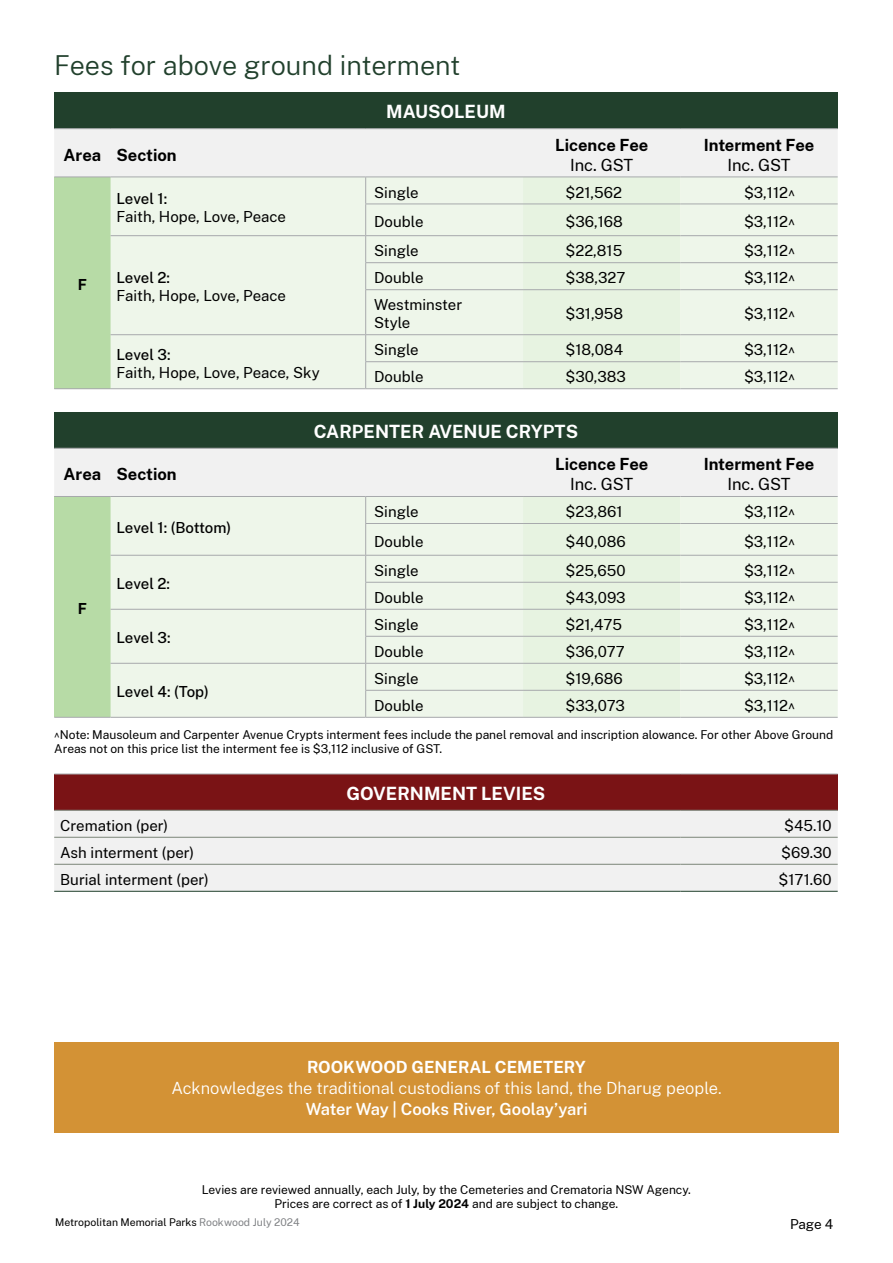
<style>
.page{position:relative;width:893px;height:1263px;background:#fff}
.page>*{position:absolute;margin:0;border:0;box-sizing:border-box;transform-origin:0 0}
.t1{font:300 27px "Public Sans";color:#21402c}
.t2{font:700 18px "Public Sans";color:#fff}
.t3{font:700 16.5px "Public Sans";color:#000}
.t4{font:300 16.5px "Public Sans";color:#fff}
.t5{font:600 16.5px "Public Sans";color:#fff}
.t6{font:16.5px "Public Sans";color:#000}
.t7{font:700 16.5px "Public Sans";color:#fff}
.t8{font:15px/18px "Public Sans";color:#000}
.t9{font:500 15px "Public Sans";letter-spacing:-.01em;color:#000}
.t10{font:700 15px "Public Sans";color:#000}
.t11{font:13.5px "Public Sans";color:#000}
.t12{font:12px/14.4px "Public Sans";color:#000}
.t13{font:10.5px "Public Sans";color:#000}
.s1{font-weight:700}
.s2{color:#808285}
</style>
<div class="page">
<div style="left:54px;top:92px;width:784px;height:37px;background:#21402c"></div>
<hr style="left:54px;top:128px;width:57px;height:1px;background:#a7a9ac">
<hr style="left:111px;top:128px;width:255px;height:1px;background:#a7a9ac">
<hr style="left:366px;top:128px;width:157px;height:1px;background:#a7a9ac">
<hr style="left:523px;top:128px;width:157px;height:1px;background:#a7a9ac">
<hr style="left:680px;top:128px;width:158px;height:1px;background:#a7a9ac">
<svg style="left:54px;top:129px;width:784px;height:260px"></svg>
<div style="left:54px;top:412px;width:784px;height:36px;background:#21402c"></div>
<hr style="left:54px;top:717px;width:57px;height:1px;background:#a7a9ac">
<hr style="left:111px;top:717px;width:255px;height:1px;background:#a7a9ac">
<hr style="left:366px;top:717px;width:157px;height:1px;background:#a7a9ac">
<hr style="left:523px;top:717px;width:157px;height:1px;background:#a7a9ac">
<hr style="left:680px;top:717px;width:158px;height:1px;background:#a7a9ac">
<svg style="left:54px;top:448px;width:784px;height:269px"></svg>
<div style="left:54px;top:774px;width:784px;height:36px;background:#7a1315"></div>
<div style="left:54px;top:811px;width:784px;height:80px;background:#f1f1f1"></div>
<hr style="left:54px;top:891px;width:626px;height:1px;background:#21402c">
<hr style="left:680px;top:891px;width:158px;height:1px;background:#21402c">
<hr style="left:54px;top:774px;width:626px;height:1px;background:#a7a9ac">
<hr style="left:680px;top:774px;width:158px;height:1px;background:#a7a9ac">
<hr style="left:54px;top:810px;width:626px;height:1px;background:#7b8679">
<hr style="left:680px;top:810px;width:158px;height:1px;background:#7b8679">
<hr style="left:54px;top:837px;width:626px;height:1px;background:#7b8679">
<hr style="left:680px;top:837px;width:158px;height:1px;background:#7b8679">
<hr style="left:54px;top:864px;width:626px;height:1px;background:#7b8679">
<hr style="left:680px;top:864px;width:158px;height:1px;background:#7b8679">
<div style="left:54px;top:1043px;width:785px;height:90px;background:#d39235"></div>
<h1 class="t1" style="left:54px;top:47px;width:408px">Fees for above ground interment</h1>
<p class="t2" style="left:386px;top:98px;width:121px">MAUSOLEUM</p>
<p class="t3" style="left:64px;top:142px;width:115px">Area Section</p>
<p class="t3" style="left:555px;top:133px;width:95px">Licence Fee</p>
<p class="t6" style="left:570px;top:153px;width:65px">Inc. GST</p>
<p class="t3" style="left:704px;top:133px;width:112px">Interment Fee</p>
<p class="t6" style="left:727px;top:153px;width:65px">Inc. GST</p>
<p class="t10" style="left:78px;top:273px;width:11px">F</p>
<p class="t9" style="left:117px;top:188px;width:52px">Level 1:</p>
<p class="t8" style="left:117px;top:207px;width:171px">Faith, Hope, Love, Peace</p>
<p class="t9" style="left:117px;top:267px;width:55px">Level 2:</p>
<p class="t8" style="left:117px;top:286px;width:171px">Faith, Hope, Love, Peace</p>
<p class="t9" style="left:117px;top:344px;width:56px">Level 3:</p>
<p class="t8" style="left:117px;top:363px;width:205px">Faith, Hope, Love, Peace, Sky</p>
<p class="t8" style="left:374px;top:182px;width:46px">Single</p>
<p class="t8" style="left:566px;top:182px;width:58px">$21,562</p>
<p class="t8" style="left:744px;top:182px;width:53px">$3,112^</p>
<p class="t8" style="left:374px;top:212px;width:51px">Double</p>
<p class="t8" style="left:566px;top:212px;width:59px">$36,168</p>
<p class="t8" style="left:744px;top:212px;width:53px">$3,112^</p>
<p class="t8" style="left:374px;top:241px;width:46px">Single</p>
<p class="t8" style="left:566px;top:241px;width:58px">$22,815</p>
<p class="t8" style="left:744px;top:241px;width:53px">$3,112^</p>
<p class="t8" style="left:374px;top:268px;width:51px">Double</p>
<p class="t8" style="left:566px;top:268px;width:61px">$38,327</p>
<p class="t8" style="left:744px;top:268px;width:53px">$3,112^</p>
<p class="t8" style="left:374px;top:295px;width:90px">Westminster<br>Style</p>
<p class="t8" style="left:566px;top:304px;width:59px">$31,958</p>
<p class="t8" style="left:744px;top:304px;width:53px">$3,112^</p>
<p class="t8" style="left:374px;top:340px;width:46px">Single</p>
<p class="t8" style="left:566px;top:340px;width:59px">$18,084</p>
<p class="t8" style="left:744px;top:340px;width:53px">$3,112^</p>
<p class="t8" style="left:374px;top:367px;width:51px">Double</p>
<p class="t8" style="left:566px;top:367px;width:62px">$30,383</p>
<p class="t8" style="left:744px;top:367px;width:53px">$3,112^</p>
<p class="t2" style="left:314px;top:418px;width:266px">CARPENTER AVENUE CRYPTS</p>
<p class="t3" style="left:64px;top:462px;width:115px">Area Section</p>
<p class="t9" style="left:117px;top:517px;width:116px">Level 1: (Bottom)</p>
<p class="t10" style="left:78px;top:597px;width:11px">F</p>
<p class="t9" style="left:117px;top:573px;width:55px">Level 2:</p>
<p class="t9" style="left:117px;top:627px;width:56px">Level 3:</p>
<p class="t3" style="left:555px;top:452px;width:95px">Licence Fee</p>
<p class="t6" style="left:570px;top:473px;width:65px">Inc. GST</p>
<p class="t3" style="left:704px;top:452px;width:112px">Interment Fee</p>
<p class="t6" style="left:727px;top:473px;width:65px">Inc. GST</p>
<p class="t8" style="left:374px;top:502px;width:46px">Single</p>
<p class="t8" style="left:566px;top:502px;width:58px">$23,861</p>
<p class="t8" style="left:744px;top:502px;width:53px">$3,112^</p>
<p class="t8" style="left:374px;top:531px;width:51px">Double</p>
<p class="t8" style="left:566px;top:531px;width:62px">$40,086</p>
<p class="t8" style="left:744px;top:531px;width:53px">$3,112^</p>
<p class="t8" style="left:374px;top:561px;width:46px">Single</p>
<p class="t8" style="left:566px;top:561px;width:62px">$25,650</p>
<p class="t8" style="left:744px;top:561px;width:53px">$3,112^</p>
<p class="t8" style="left:374px;top:588px;width:51px">Double</p>
<p class="t8" style="left:566px;top:588px;width:62px">$43,093</p>
<p class="t8" style="left:744px;top:588px;width:53px">$3,112^</p>
<p class="t8" style="left:374px;top:615px;width:46px">Single</p>
<p class="t8" style="left:566px;top:615px;width:58px">$21,475</p>
<p class="t8" style="left:744px;top:615px;width:53px">$3,112^</p>
<p class="t8" style="left:374px;top:642px;width:51px">Double</p>
<p class="t8" style="left:566px;top:642px;width:61px">$36,077</p>
<p class="t8" style="left:744px;top:642px;width:53px">$3,112^</p>
<p class="t8" style="left:374px;top:669px;width:46px">Single</p>
<p class="t8" style="left:566px;top:669px;width:59px">$19,686</p>
<p class="t8" style="left:744px;top:669px;width:53px">$3,112^</p>
<p class="t8" style="left:374px;top:696px;width:51px">Double</p>
<p class="t8" style="left:566px;top:696px;width:61px">$33,073</p>
<p class="t8" style="left:744px;top:696px;width:53px">$3,112^</p>
<p class="t12" style="left:54px;top:727px;width:780px">^Note: Mausoleum and Carpenter Avenue Crypts interment fees include the panel removal and inscription alowance. For other Above Ground<br>Areas not on this price list the interment fee is $3,112 inclusive of GST.</p>
<p class="t2" style="left:346px;top:780px;width:200px">GOVERNMENT LEVIES</p>
<p class="t8" style="left:60px;top:816px;width:110px">Cremation (per)</p>
<p class="t8" style="left:784px;top:816px;width:49px">$45.10</p>
<p class="t8" style="left:60px;top:843px;width:135px">Ash interment (per)</p>
<p class="t8" style="left:781px;top:843px;width:52px">$69.30</p>
<p class="t8" style="left:60px;top:870px;width:150px">Burial interment (per)</p>
<p class="t8" style="left:778px;top:870px;width:55px">$171.60</p>
<p class="t9" style="left:117px;top:681px;width:94px">Level 4: (Top)</p>
<p class="t7" style="left:307px;top:1055px;width:280px">ROOKWOOD GENERAL CEMETERY</p>
<p class="t4" style="left:171px;top:1077px;width:552px">Acknowledges the traditional custodians of this land, the Dharug people.</p>
<p class="t5" style="left:306px;top:1097px;width:283px">Water Way | Cooks River, Goolay’yari</p>
<p class="t12" style="left:202px;top:1182px;width:490px;text-align:center">Levies are reviewed annually, each July, by the Cemeteries and Crematoria NSW Agency.<br>Prices are correct as of <span class="s1">1 July 2024</span> and are subject to change.</p>
<p class="t13" style="left:55px;top:1214px;width:246px">Metropolitan Memorial Parks <span class="s2">Rookwood July 2024</span></p>
<p class="t11" style="left:790px;top:1214px;width:45px">Page 4</p>
</div>
